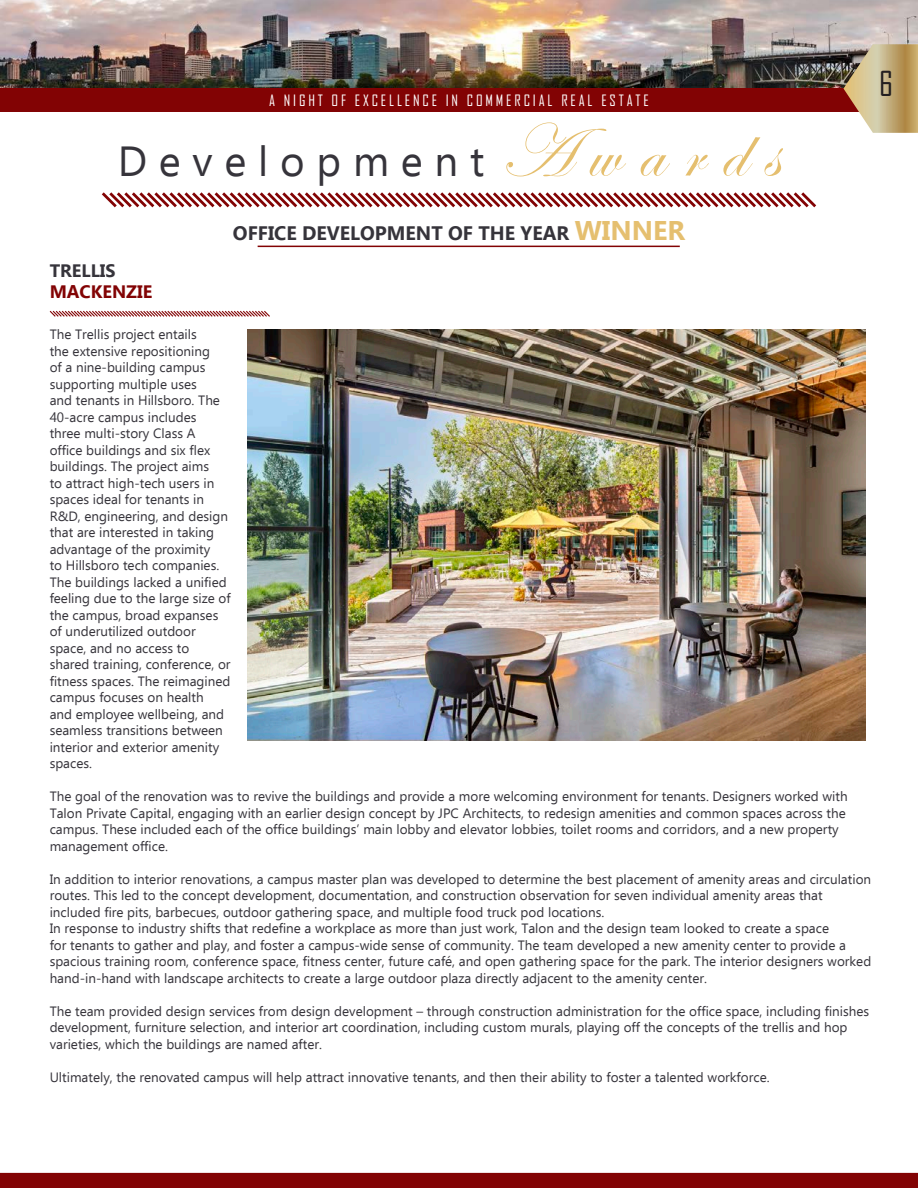
<style>
.page{position:relative;width:918px;height:1188px;background:#fff}
.page>*{position:absolute;margin:0;border:0;box-sizing:border-box;transform-origin:0 0}
.t1{font:76.5px "Edwardian Script ITC";letter-spacing:.23em;color:#e5bf6f}
.t2{font:42px "Ebrima";letter-spacing:.28em;color:#36343b}
.t3{font:33px "Agency FB";color:#231f20}
.t4{font:700 19.5px "Ebrima";color:#36343b}
.t5{font:700 18px "Ebrima";color:#820304}
.t6{font:700 18px "Ebrima";color:#36343b}
.t7{font:15px "Agency FB";letter-spacing:.19em;color:#fff}
.t8{font:13.5px/16.5px "Ebrima";color:#36343b}
.s1{font-size:27px;color:#e5bf6f}
</style>
<div class="page">
<img style="left:0;top:0;width:918px;height:89px">
<div style="left:0;top:89px;width:918px;height:23px;background:#820304"></div>
<hr style="left:258px;top:246px;width:422px;height:1px;background:#820304">
<svg style="left:101px;top:192px;width:716px;height:16px"></svg>
<svg style="left:49px;top:310px;width:221px;height:7px"></svg>
<svg style="left:843px;top:44px;width:75px;height:89px;background:#c1aa80"></svg>
<div style="left:0;top:1173px;width:918px;height:15px;background:#820304"></div>
<img style="left:248px;top:329px;width:617px;height:412px">
<p class="t7" style="left:269px;top:91px;width:381px">A NIGHT OF EXCELLENCE IN COMMERCIAL REAL ESTATE</p>
<p class="t2" style="left:118px;top:130px;width:368px">Development</p>
<p class="t1" style="left:500px;top:110px;width:280px">Awards</p>
<p class="t3" style="left:879px;top:64px;width:15px">6</p>
<p class="t6" style="left:50px;top:256px;width:68px">TRELLIS</p>
<p class="t5" style="left:50px;top:277px;width:104px">MACKENZIE</p>
<p class="t4" style="left:233px;top:218px;width:454px">OFFICE DEVELOPMENT OF THE YEAR <span class="s1">WINNER</span></p>
<p class="t8" style="left:50px;top:326px;width:183px">The Trellis project entails<br>the extensive repositioning<br>of a nine-building campus supporting multiple uses<br>and tenants in Hillsboro. The<br>40-acre campus includes three multi-story Class A office buildings and six flex buildings. The project aims<br>to attract high-tech users in spaces ideal for tenants in<br>R&amp;D, engineering, and design that are interested in taking advantage of the proximity<br>to Hillsboro tech companies.<br>The buildings lacked a unified feeling due to the large size of the campus, broad expanses of underutilized outdoor space, and no access to shared training, conference, or fitness spaces. The reimagined campus focuses on health<br>and employee wellbeing, and seamless transitions between interior and exterior amenity spaces.</p>
<p class="t8" style="left:50px;top:788px;width:800px">The goal of the renovation was to revive the buildings and provide a more welcoming environment for tenants. Designers worked with Talon Private Capital, engaging with an earlier design concept by JPC Architects, to redesign amenities and common spaces across the campus. These included each of the office buildings’ main lobby and elevator lobbies, toilet rooms and corridors, and a new property management office.</p>
<p class="t8" style="left:50px;top:870px;width:823px">In addition to interior renovations, a campus master plan was developed to determine the best placement of amenity areas and circulation routes. This led to the concept development, documentation, and construction observation for seven individual amenity areas that included fire pits, barbecues, outdoor gathering space, and multiple food truck pod locations.</p>
<p class="t8" style="left:50px;top:920px;width:823px">In response to industry shifts that redefine a workplace as more than just work, Talon and the design team looked to create a space<br>for tenants to gather and play, and foster a campus-wide sense of community. The team developed a new amenity center to provide a spacious training room, conference space, fitness center, future café, and open gathering space for the park. The interior designers worked hand-in-hand with landscape architects to create a large outdoor plaza directly adjacent to the amenity center.</p>
<p class="t8" style="left:50px;top:1002px;width:821px">The team provided design services from design development – through construction administration for the office space, including finishes development, furniture selection, and interior art coordination, including custom murals, playing off the concepts of the trellis and hop varieties, which the buildings are named after.</p>
<p class="t8" style="left:50px;top:1068px;width:721px">Ultimately, the renovated campus will help attract innovative tenants, and then their ability to foster a talented workforce.</p>
</div>
